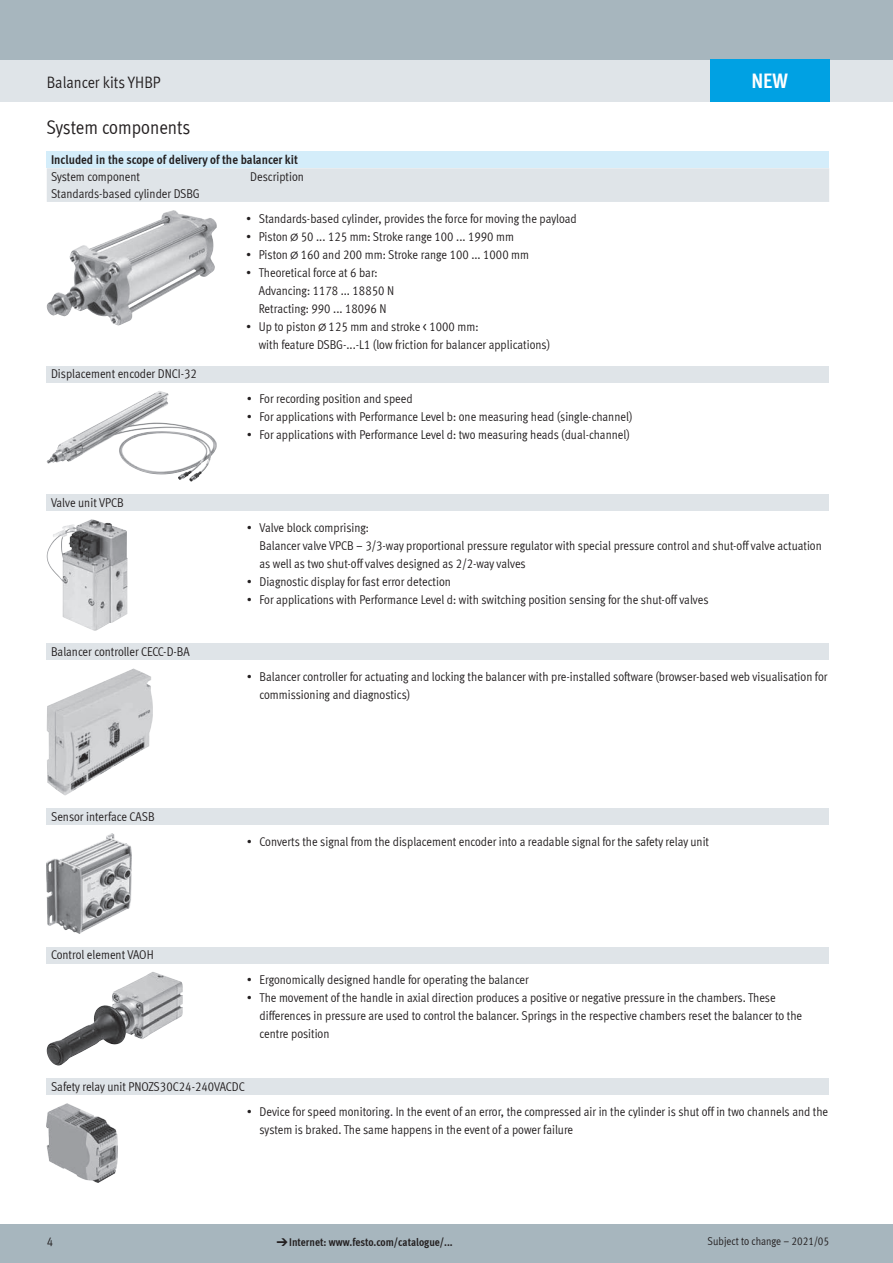
<style>
.page{position:relative;width:893px;height:1263px;background:#fff}
.page>*{position:absolute;margin:0;border:0;box-sizing:border-box;transform-origin:0 0}
.t1{font:700 21px "Meta Cond LF";color:#fff}
.t2{font:19.5px "Meta Cond LF";color:#231f20}
.t3{font:16.5px "Meta Cond LF";color:#231f20}
.t4{font:12.75px/18px "Meta Cond LF";color:#231f20}
.t5{font:700 12.75px "Meta Cond LF";color:#231f20}
.t6{font:700 11.25px "Meta Cond LF";color:#231f20}
.t7{font:11.25px "Meta Cond LF";color:#231f20}
.s1{font-family:"Meto Pict 182"}
.s2{font-family:"Meto Pict 182";font-weight:400}
</style>
<div class="page">
<div style="left:0;top:1225px;width:893px;height:38px;background:#a7b6be"></div>
<div style="left:0;top:60px;width:893px;height:42px;background:#dfe4e8"></div>
<div style="left:0;top:0;width:893px;height:60px;background:#a7b6be"></div>
<div style="left:47px;top:151px;width:782px;height:17px;background:#d4edfa"></div>
<div style="left:47px;top:168px;width:782px;height:34px;background:#dfe4e8"></div>
<img style="left:47px;top:210px;width:168px;height:115px">
<div style="left:47px;top:366px;width:782px;height:17px;background:#dfe4e8"></div>
<img style="left:47px;top:391px;width:166px;height:73px">
<div style="left:47px;top:494px;width:782px;height:17px;background:#dfe4e8"></div>
<img style="left:47px;top:519px;width:80px;height:112px">
<div style="left:47px;top:643px;width:782px;height:17px;background:#dfe4e8"></div>
<img style="left:47px;top:668px;width:106px;height:127px">
<div style="left:47px;top:808px;width:782px;height:17px;background:#dfe4e8"></div>
<img style="left:47px;top:833px;width:85px;height:101px">
<div style="left:47px;top:947px;width:782px;height:16px;background:#dfe4e8"></div>
<img style="left:47px;top:972px;width:106px;height:93px">
<div style="left:47px;top:1078px;width:782px;height:17px;background:#dfe4e8"></div>
<img style="left:47px;top:1103px;width:70px;height:79px">
<div style="left:710px;top:60px;width:119px;height:42px;background:#00a1e3"></div>
<p class="t3" style="left:47px;top:72px;width:115px">Balancer kits YHBP</p>
<h2 class="t2" style="left:46px;top:116px;width:146px">System components</h2>
<p class="t5" style="left:51px;top:151px;width:248px">Included in the scope of delivery of the balancer kit</p>
<p class="t4" style="left:51px;top:167px;width:91px">System component</p>
<p class="t4" style="left:250px;top:167px;width:55px">Description</p>
<p class="t4" style="left:51px;top:184px;width:150px">Standards-based cylinder DSBG</p>
<p class="t4" style="left:246px;top:209px;width:332px">• Standards-based cylinder, provides the force for moving the payload</p>
<p class="t4" style="left:246px;top:227px;width:269px">• Piston <span class="s1">@</span> 50 ... 125 mm: Stroke range 100 ... 1990 mm</p>
<p class="t4" style="left:246px;top:245px;width:285px">• Piston <span class="s1">@</span> 160 and 200 mm: Stroke range 100 ... 1000 mm</p>
<p class="t4" style="left:259px;top:263px;width:137px;text-indent:-13px">• Theoretical force at 6 bar:<br>Advancing: 1178 ... 18850 N<br>Retracting: 990 ... 18096 N</p>
<p class="t4" style="left:259px;top:317px;width:293px;text-indent:-13px">• Up to piston <span class="s1">@</span> 125 mm and stroke &lt; 1000 mm:<br>with feature DSBG-...-L1 (low friction for balancer applications)</p>
<p class="t4" style="left:51px;top:364px;width:147px">Displacement encoder DNCI-32</p>
<p class="t4" style="left:247px;top:389px;width:167px">• For recording position and speed</p>
<p class="t4" style="left:247px;top:407px;width:387px">• For applications with Performance Level b: one measuring head (single-channel)</p>
<p class="t4" style="left:247px;top:425px;width:384px">• For applications with Performance Level d: two measuring heads (dual-channel)</p>
<p class="t4" style="left:51px;top:493px;width:74px">Valve unit VPCB</p>
<h1 class="t1" style="left:751px;top:67px;width:38px">NEW</h1>
<p class="t4" style="left:51px;top:642px;width:140px">Balancer controller CECC-D-BA</p>
<p class="t4" style="left:51px;top:807px;width:105px">Sensor interface CASB</p>
<p class="t4" style="left:51px;top:945px;width:104px">Control element VAOH</p>
<p class="t4" style="left:259px;top:518px;width:564px;text-indent:-13px">• Valve block comprising:<br>Balancer valve VPCB – 3/3-way proportional pressure regulator with special pressure control and shut-off valve actuation as well as two shut-off valves designed as 2/2-way valves</p>
<p class="t4" style="left:247px;top:572px;width:206px">• Diagnostic display for fast error detection</p>
<p class="t4" style="left:247px;top:590px;width:463px">• For applications with Performance Level d: with switching position sensing for the shut-off valves</p>
<p class="t4" style="left:259px;top:667px;width:570px;text-indent:-13px">• Balancer controller for actuating and locking the balancer with pre-installed software (browser-based web visualisation for commissioning and diagnostics)</p>
<p class="t4" style="left:247px;top:832px;width:464px">• Converts the signal from the displacement encoder into a readable signal for the safety relay unit</p>
<p class="t4" style="left:247px;top:970px;width:284px">• Ergonomically designed handle for operating the balancer</p>
<p class="t4" style="left:259px;top:988px;width:544px;text-indent:-13px">• The movement of the handle in axial direction produces a positive or negative pressure in the chambers. These differences in pressure are used to control the balancer. Springs in the respective chambers reset the balancer to the centre position</p>
<p class="t4" style="left:51px;top:1077px;width:196px">Safety relay unit PNOZS30C24-240VACDC</p>
<p class="t4" style="left:259px;top:1102px;width:570px;text-indent:-13px">• Device for speed monitoring. In the event of an error, the compressed air in the cylinder is shut off in two channels and the system is braked. The same happens in the event of a power failure</p>
<p class="t4" style="left:47px;top:1232px;width:8px">4</p>
<p class="t6" style="left:276px;top:1235px;width:178px"><span class="s2">d</span>Internet: www.festo.com/catalogue/...</p>
<p class="t7" style="left:708px;top:1234px;width:123px">Subject to change – 2021/05</p>
</div>
